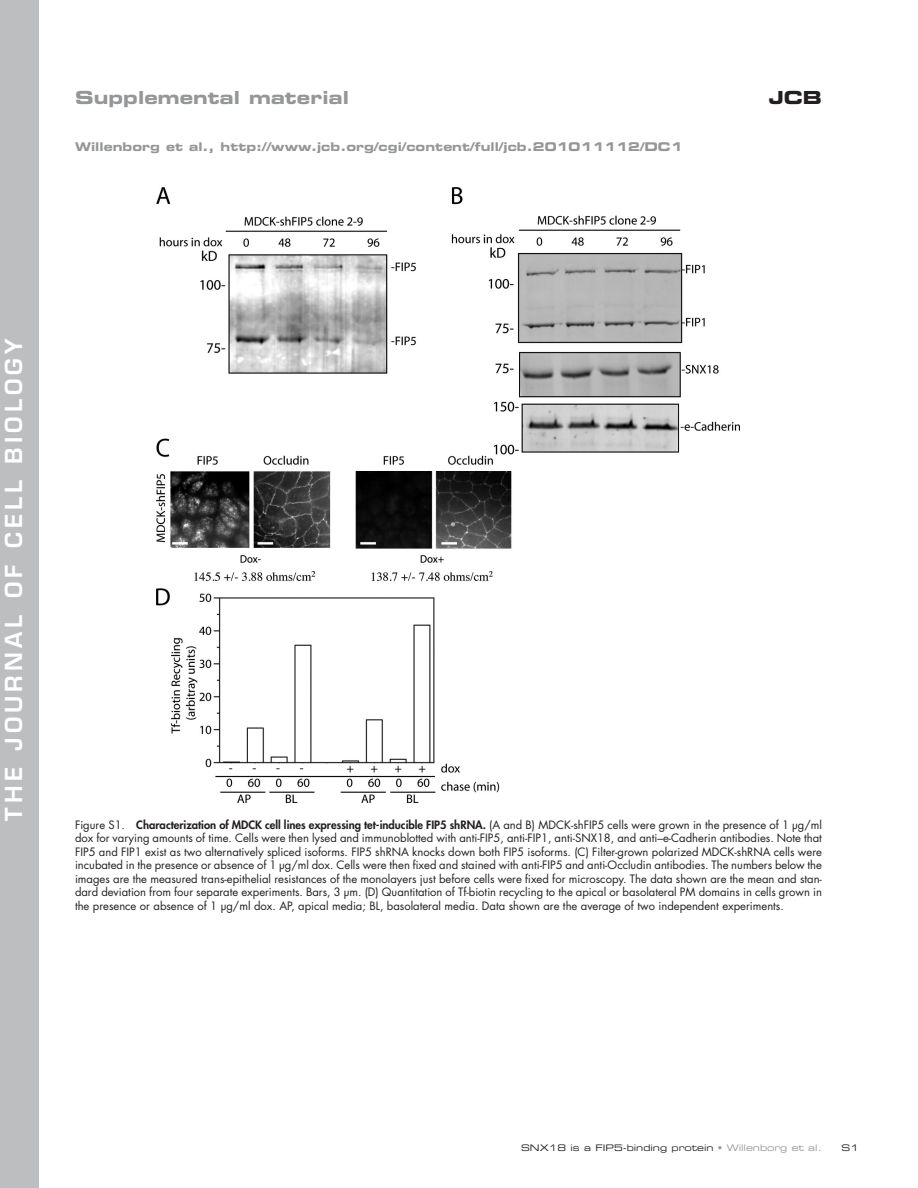
<style>
.page{position:relative;width:918px;height:1188px;background:#fff}
.page>*{position:absolute;margin:0;border:0;box-sizing:border-box;transform-origin:0 0}
.t1{font:600 22.8px "Eurostile LT Std";letter-spacing:.18em;color:#fff}
.t2{font:18px "Eurostile LT Std Bold Ex 2";letter-spacing:.005em;color:#949698}
.t3{font:18px "Eurostile LT Std Bold Ex 2";color:#231f20}
.t4{font:12px "Eurostile LT Std Bold Ex 2";letter-spacing:.005em;color:#949698}
.t5{font:11.25px/13.5px "Futura Std";color:#231f20;text-align:justify}
.t6{font:9px "Eurostile LT Std Ex 2";color:#231f20}
.s1{font-weight:800}
.s2{color:#949698}
</style>
<div class="page">
<div style="left:0;top:0;width:39px;height:1188px;background:#bcbec0"></div>
<img style="left:156px;top:188px;width:583px;height:614px">
<h2 class="t2" style="left:75px;top:84px;width:275px">Supplemental material</h2>
<h2 class="t3" style="left:769px;top:84px;width:55px">JCB</h2>
<p class="t4" style="left:75px;top:138px;width:609px">Willenborg et al., http://www.jcb.org/cgi/content/full/jcb.201011112/DC1</p>
<h1 class="t1" style="left:-1px;top:821px;width:484px;rotate:-90deg">THE JOURNAL OF CELL BIOLOGY</h1>
<p class="t5" style="left:75px;top:818px;width:749px">Figure S1. <span class="s1">Characterization of MDCK cell lines expressing tet-inducible FIP5 shRNA.</span> (A and B) MDCK-shFIP5 cells were grown in the presence of 1 µg/ml dox for varying amounts of time. Cells were then lysed and immunoblotted with anti-FIP5, anti-FIP1, anti-SNX18, and anti–e-Cadherin antibodies. Note that FIP5 and FIP1 exist as two alternatively spliced isoforms. FIP5 shRNA knocks down both FIP5 isoforms. (C) Filter-grown polarized MDCK-shRNA cells were incubated in the presence or absence of 1 µg/ml dox. Cells were then fixed and stained with anti-FIP5 and anti-Occludin antibodies. The numbers below the images are the measured trans-epithelial resistances of the monolayers just before cells were fixed for microscopy. The data shown are the mean and stan&shy;dard deviation from four separate experiments. Bars, 3 µm. (D) Quantitation of Tf-biotin recycling to the apical or basolateral PM domains in cells grown in the presence or absence of 1 µg/ml dox. AP, apical media; BL, basolateral media. Data shown are the average of two independent experiments.</p>
<p class="t6" style="left:521px;top:1142px;width:302px">SNX18 is a FIP5-binding protein <span class="s2">• Willenborg et al.</span></p>
<p class="t6" style="left:842px;top:1142px;width:19px">S1</p>
</div>
